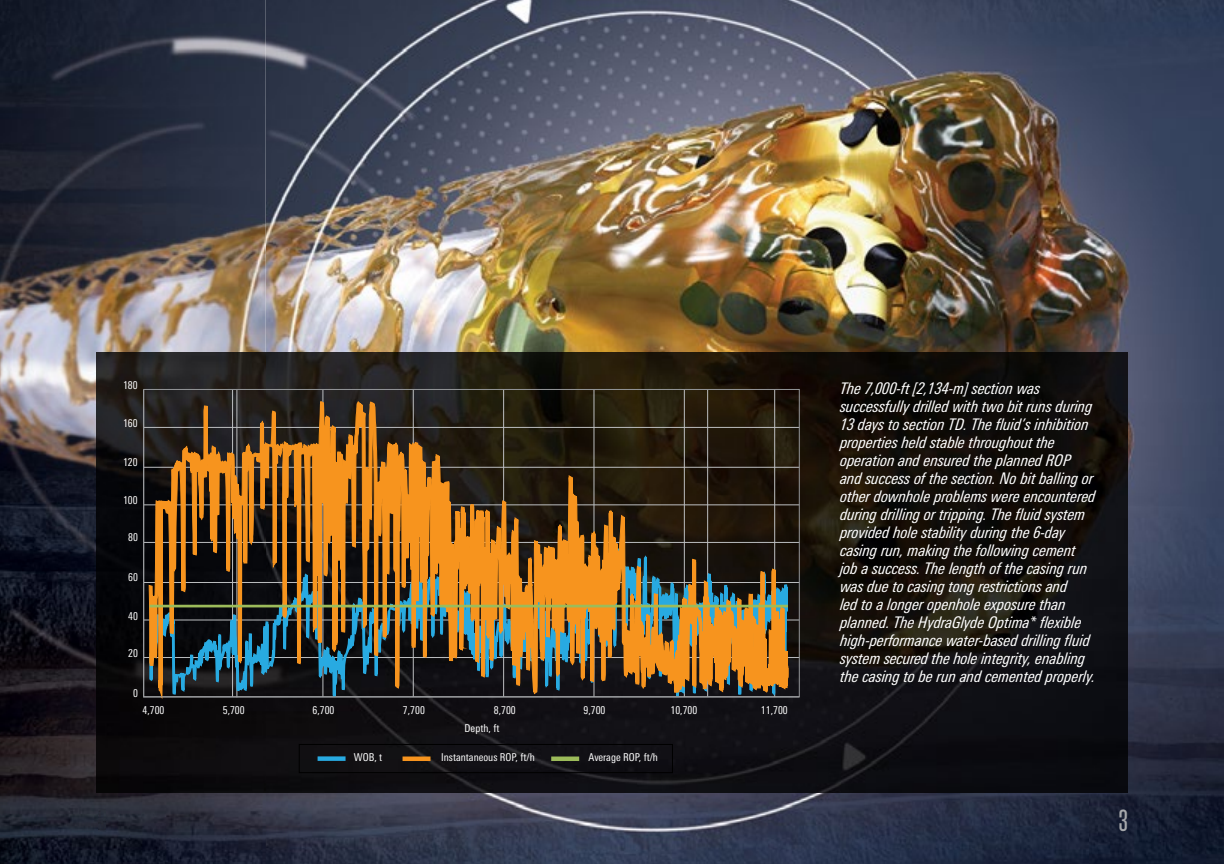
<style>
.page{position:relative;width:1224px;height:864px;background:#fff}
.page>*{position:absolute;margin:0;border:0;box-sizing:border-box;transform-origin:0 0}
.t1{font:300 30px "Schlumberger Con";color:#a7a9ac}
.t2{font:italic condensed 16px/18px "Univers Next Pro";letter-spacing:-.01em;color:#fff}
.t3{font:condensed 10.8px/17.6px "Univers Next Pro";color:#fff}
</style>
<div class="page">
<img style="left:266px;top:0;width:958px;height:398px">
<img style="left:1088px;top:398px;width:136px;height:466px">
<img style="left:266px;top:793px;width:822px;height:71px">
<img style="left:0;top:0;width:266px;height:864px">
<img style="left:99px;top:809px;width:7px;height:22px">
<img style="left:96px;top:353px;width:1032px;height:440px">
<svg style="left:148px;top:353px;width:641px;height:440px;background:#4d3a20"></svg>
<div style="left:318px;top:756px;width:28px;height:5px;background:#28aae1"></div>
<hr style="left:403px;top:757px;width:28px;height:4px;background:#f7941e">
<hr style="left:551px;top:757px;width:28px;height:4px;background:#9cbb5a">
<div style="left:299px;top:744px;width:374px;height:29px;border:1px solid #000"></div>
<hr style="left:150px;top:605px;width:638px;height:2px;background:#9cbb5a">
<p class="t3" style="left:123px;top:376px;width:16px">180</p>
<p class="t3" style="left:123px;top:414px;width:16px">160</p>
<p class="t3" style="left:123px;top:453px;width:16px">120</p>
<p class="t3" style="left:123px;top:492px;width:16px">100</p>
<p class="t3" style="left:128px;top:529px;width:11px">80</p>
<p class="t3" style="left:128px;top:569px;width:11px">60</p>
<p class="t3" style="left:128px;top:607px;width:11px">40</p>
<p class="t3" style="left:128px;top:644px;width:11px">20</p>
<p class="t3" style="left:133px;top:685px;width:6px">0</p>
<p class="t3" style="left:142px;top:701px;width:23px">4,700</p>
<p class="t3" style="left:223px;top:701px;width:23px">5,700</p>
<p class="t3" style="left:313px;top:701px;width:23px">6,700</p>
<p class="t3" style="left:403px;top:701px;width:23px">7,700</p>
<p class="t3" style="left:465px;top:701px;width:53px;text-indent:29px">8,700<br>Depth, ft</p>
<p class="t3" style="left:584px;top:701px;width:23px">9,700</p>
<p class="t3" style="left:671px;top:701px;width:28px">10,700</p>
<p class="t3" style="left:761px;top:701px;width:28px">11,700</p>
<p class="t3" style="left:354px;top:748px;width:30px">WOB, t</p>
<p class="t3" style="left:441px;top:748px;width:95px">Instantaneous ROP, ft/h</p>
<p class="t3" style="left:589px;top:748px;width:71px">Average ROP, ft/h</p>
<p class="t2" style="left:840px;top:379px;width:257px">The 7,000-ft [2,134-m] section was successfully drilled with two bit runs during 13 days to section TD. The fluid’s inhibition properties held stable throughout the operation and ensured the planned ROP and success of the section. No bit balling or other downhole problems were encountered during drilling or tripping. The fluid system provided hole stability during the 6-day casing run, making the following cement job a success. The length of the casing run was due to casing tong restrictions and<br>led to a longer openhole exposure than planned. The HydraGlyde Optima* flexible high-performance water-based drilling fluid system secured the hole integrity, enabling the casing to be run and cemented properly.</p>
<h1 class="t1" style="left:1118px;top:805px;width:11px">3</h1>
</div>
